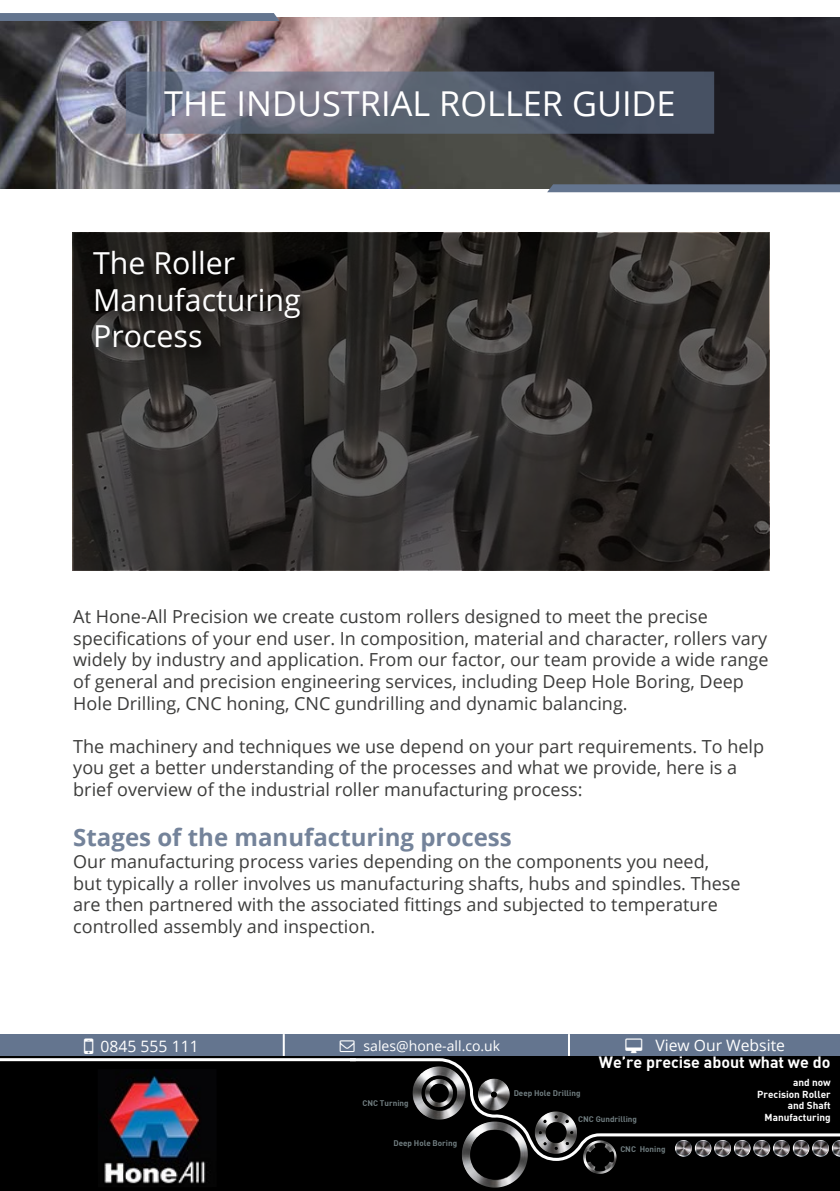
<style>
.page{position:relative;width:840px;height:1191px;background:#fff}
.page>*{position:absolute;margin:0;border:0;box-sizing:border-box;transform-origin:0 0}
.t1{font:34.2px "Open Sans";color:#fff}
.t2{font:30.4px/36.4px "Open Sans";color:#fff}
.t3{font:700 24px "Open Sans";color:#74839a}
.t4{font:18px/21.6px "Open Sans";color:#3c3c3b}
.t5{font:16px "DIN Bold";color:#fff}
.t6{font:15.8px "Open Sans";color:#fff}
.t7{font:14px "Open Sans";color:#fff}
.t8{font:10px/11.4px "DIN Bold";color:#fff;text-align:right}
.t9{font:8px "DIN Bold";color:#717e81}
</style>
<div class="page">
<div style="left:0;top:1051px;width:379px;height:140px;background:#000"></div>
<img style="left:0;top:17px;width:839px;height:171px">
<div style="left:0;top:1034px;width:839px;height:22px;background:#64758f"></div>
<div style="left:350px;top:1056px;width:489px;height:135px;background:#000"></div>
<img style="left:584px;top:1162px;width:32px;height:12px">
<img style="left:462px;top:1162px;width:33px;height:25px">
<svg style="left:350px;top:1058px;width:489px;height:104px"></svg>
<img style="left:363px;top:1160px;width:32px;height:1px">
<svg style="left:754px;top:1140px;width:7px;height:3px"></svg>
<svg style="left:774px;top:1140px;width:6px;height:3px"></svg>
<svg style="left:793px;top:1140px;width:7px;height:3px"></svg>
<svg style="left:813px;top:1140px;width:6px;height:3px"></svg>
<svg style="left:832px;top:1140px;width:7px;height:3px"></svg>
<svg style="left:676px;top:1140px;width:6px;height:3px"></svg>
<svg style="left:695px;top:1140px;width:7px;height:3px"></svg>
<svg style="left:715px;top:1140px;width:7px;height:3px"></svg>
<svg style="left:735px;top:1140px;width:6px;height:3px"></svg>
<div style="left:0;top:13px;width:279px;height:8px;background:#64758f"></div>
<svg style="left:547px;top:184px;width:292px;height:8px;background:#61728a"></svg>
<svg style="left:126px;top:72px;width:587px;height:62px;background:#5f6677"></svg>
<hr style="left:282px;top:1034px;width:2px;height:22px;background:#fff">
<hr style="left:567px;top:1034px;width:2px;height:22px;background:#fff">
<hr style="left:0;top:1058px;width:355px;height:3px;background:#fff">
<div style="left:356px;top:1161px;width:66px;height:30px;background:#000"></div>
<img style="left:104px;top:1069px;width:102px;height:115px">
<svg style="left:76px;top:235px;width:689px;height:332px;background:#302d2b"></svg>
<div style="left:73px;top:232px;width:695px;height:338px;border:2px solid #000"></div>
<div style="left:91px;top:249px;width:227px;height:116px;background:#000;opacity:.75"></div>
<h1 class="t1" style="left:164px;top:80px;width:512px">THE INDUSTRIAL ROLLER GUIDE</h1>
<h2 class="t2" style="left:93px;top:244px;width:209px">The Roller<br>Manufacturing<br>Process</h2>
<p class="t4" style="left:73px;top:605px;width:696px">At Hone-All Precision we create custom rollers designed to meet the precise specifications of your end user. In composition, material and character, rollers vary widely by industry and application. From our factor, our team provide a wide range of general and precision engineering services, including Deep Hole Boring, Deep Hole Drilling, CNC honing, CNC gundrilling and dynamic balancing.</p>
<p class="t4" style="left:73px;top:735px;width:692px">The machinery and techniques we use depend on your part requirements. To help you get a better understanding of the processes and what we provide, here is a brief overview of the industrial roller manufacturing process:</p>
<h3 class="t3" style="left:73px;top:820px;width:440px">Stages of the manufacturing process</h3>
<p class="t4" style="left:73px;top:850px;width:668px">Our manufacturing process varies depending on the components you need, but typically a roller involves us manufacturing shafts, hubs and spindles. These are then partnered with the associated fittings and subjected to temperature controlled assembly and inspection.</p>
<p class="t6" style="left:100px;top:1035px;width:100px">0845 555 111</p>
<p class="t7" style="left:363px;top:1036px;width:138px">sales@hone-all.co.uk</p>
<p class="t6" style="left:655px;top:1034px;width:131px">View Our Website</p>
<p class="t9" style="left:362px;top:1097px;width:48px">CNC Turning</p>
<p class="t9" style="left:393px;top:1137px;width:65px">Deep Hole Boring</p>
<p class="t5" style="left:598px;top:1052px;width:233px">We’re precise about what we do</p>
<p class="t9" style="left:513px;top:1088px;width:68px">Deep Hole Drilling</p>
<p class="t9" style="left:578px;top:1113px;width:60px">CNC Gundrilling</p>
<p class="t9" style="left:620px;top:1144px;width:47px">CNC Honing</p>
<p class="t8" style="left:756px;top:1076px;width:75px">and now<br>Precision Roller and Shaft<br>Manufacturing</p>
</div>
